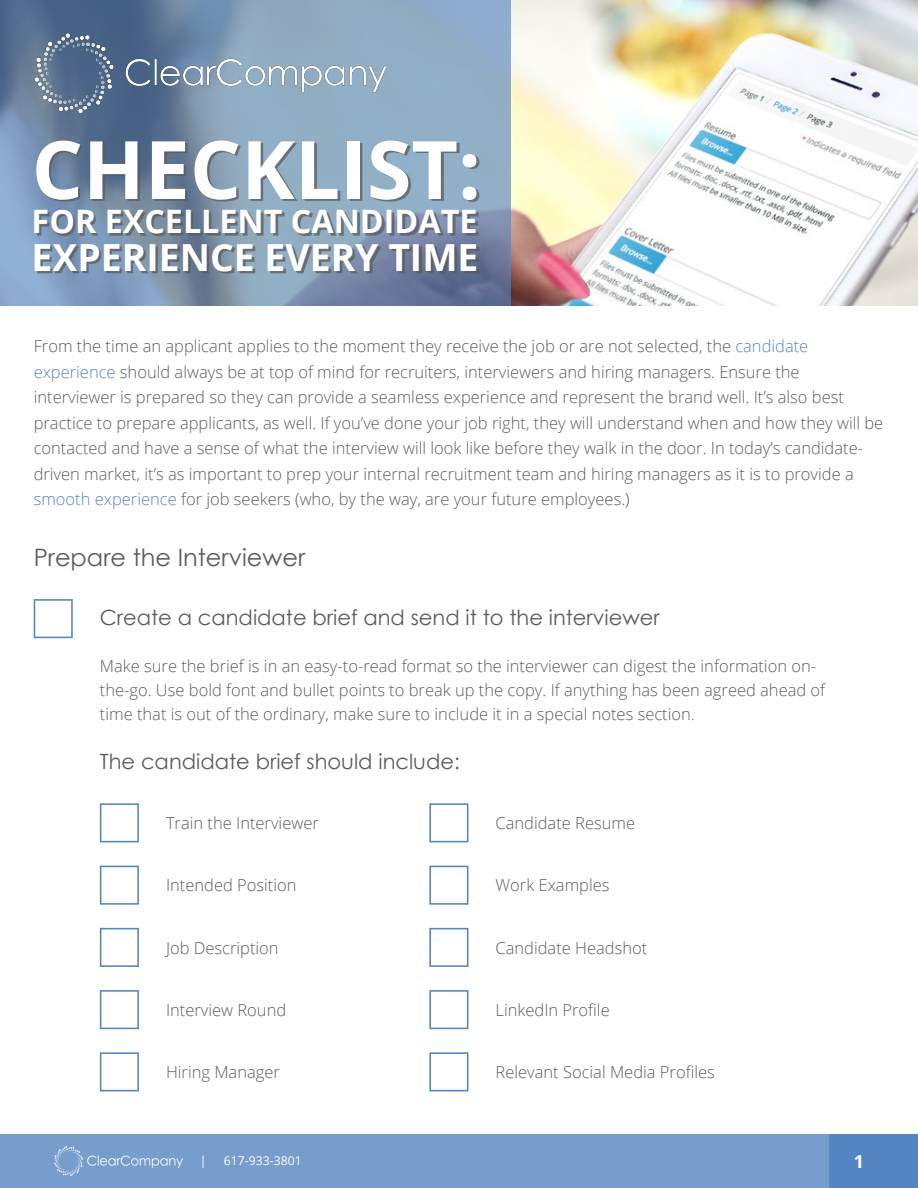
<style>
.page{position:relative;width:918px;height:1188px;background:#fff}
.page>*{position:absolute;margin:0;border:0;box-sizing:border-box;transform-origin:0 0}
.t1{font:700 80.7px "Open Sans";color:#fff}
.t2{font:700 37.35px "Open Sans";color:#fff}
.t3{font:700 32.25px "Open Sans";color:#fff}
.t4{font:24px "Century Gothic";color:#5a5c5e}
.t5{font:21px "Century Gothic";color:#5a5c5e}
.t6{font:700 18px "Open Sans";color:#fff}
.t7{font:300 16.5px/25.5px "Open Sans";color:#5a5c5e}
.t8{font:12.15px "Open Sans";color:#fff}
.s1{color:#5685c0}
</style>
<div class="page">
<div style="left:0;top:1134px;width:918px;height:54px;background:#779dcd"></div>
<img style="left:54px;top:1147px;width:128px;height:29px">
<div style="left:830px;top:1134px;width:88px;height:54px;background:#5585c1"></div>
<img style="left:511px;top:0;width:407px;height:306px">
<svg style="left:0;top:0;width:511px;height:306px;background:#7c96b3"></svg>
<img style="left:35px;top:33px;width:352px;height:80px">
<div style="left:37px;top:143px;width:442px;height:131px;background:#595b5d;opacity:.75"></div>
<svg style="left:34px;top:599px;width:39px;height:39px"></svg>
<svg style="left:100px;top:803px;width:39px;height:39px"></svg>
<svg style="left:429px;top:803px;width:39px;height:39px"></svg>
<svg style="left:100px;top:866px;width:39px;height:39px"></svg>
<svg style="left:429px;top:866px;width:39px;height:39px"></svg>
<svg style="left:100px;top:990px;width:39px;height:39px"></svg>
<svg style="left:429px;top:990px;width:39px;height:39px"></svg>
<svg style="left:100px;top:928px;width:39px;height:39px"></svg>
<svg style="left:429px;top:928px;width:39px;height:39px"></svg>
<svg style="left:100px;top:1052px;width:39px;height:39px"></svg>
<svg style="left:429px;top:1052px;width:39px;height:39px"></svg>
<h1 class="t1" style="left:32px;top:113px;width:451px">CHECKLIST:</h1>
<h3 class="t3" style="left:32px;top:199px;width:447px">FOR EXCELLENT CANDIDATE</h3>
<h2 class="t2" style="left:32px;top:231px;width:448px">EXPERIENCE EVERY TIME</h2>
<p class="t7" style="left:34px;top:333px;width:851px">From the time an applicant applies to the moment they receive the job or are not selected, the <span class="s1">candidate experience</span> should always be at top of mind for recruiters, interviewers and hiring managers. Ensure the interviewer is prepared so they can provide a seamless experience and represent the brand well. It’s also best practice to prepare applicants, as well. If you’ve done your job right, they will understand when and how they will be contacted and have a sense of what the interview will look like before they walk in the door. In today’s candidate&shy;driven market, it’s as important to prep your internal recruitment team and hiring managers as it is to provide a <span class="s1">smooth experience</span> for job seekers (who, by the way, are your future employees.)</p>
<h3 class="t4" style="left:34px;top:542px;width:273px">Prepare the Interviewer</h3>
<p class="t5" style="left:100px;top:605px;width:561px">Create a candidate brief and send it to the interviewer</p>
<p class="t7" style="left:100px;top:653px;width:727px;line-height:24px">Make sure the brief is in an easy-to-read format so the interviewer can digest the information on&shy;the-go. Use bold font and bullet points to break up the copy. If anything has been agreed ahead of time that is out of the ordinary, make sure to include it in a special notes section.</p>
<p class="t5" style="left:100px;top:749px;width:362px">The candidate brief should include:</p>
<p class="t7" style="left:166px;top:810px;width:154px">Train the Interviewer</p>
<p class="t7" style="left:496px;top:810px;width:141px">Candidate Resume</p>
<p class="t7" style="left:166px;top:872px;width:132px">Intended Position</p>
<p class="t7" style="left:496px;top:872px;width:116px">Work Examples</p>
<p class="t7" style="left:166px;top:935px;width:114px">Job Description</p>
<p class="t7" style="left:496px;top:935px;width:153px">Candidate Headshot</p>
<p class="t7" style="left:166px;top:997px;width:122px">Interview Round</p>
<p class="t7" style="left:496px;top:997px;width:116px">LinkedIn Profile</p>
<p class="t7" style="left:166px;top:1059px;width:115px">Hiring Manager</p>
<p class="t7" style="left:496px;top:1059px;width:221px">Relevant Social Media Profiles</p>
<p class="t8" style="left:200px;top:1153px;width:8px">|</p>
<p class="t8" style="left:224px;top:1152px;width:79px">617-933-3801</p>
<p class="t6" style="left:854px;top:1149px;width:12px">1</p>
</div>
